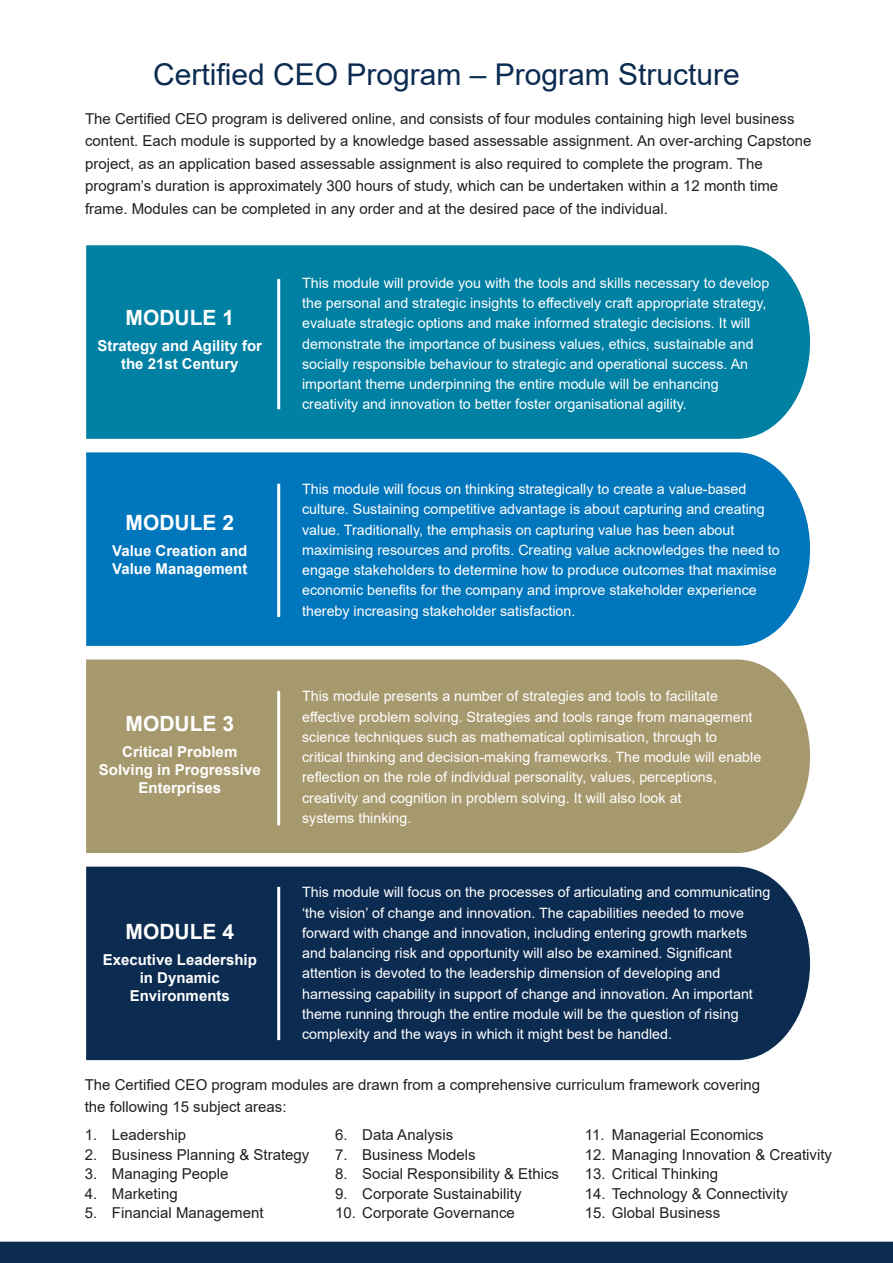
<style>
.page{position:relative;width:893px;height:1263px;background:#fff}
.page>*{position:absolute;margin:0;border:0;box-sizing:border-box;transform-origin:0 0}
.t1{font:30px "Arial";color:#0c2b51}
.t2{font:700 21px "Arial";color:#fff}
.t3{font:15px/22.5px "Arial";color:#231f20}
.t4{font:700 15px/18px "Arial";color:#fff;text-align:center}
.t5{font:14.25px/20.2px "Arial";color:#fff}
</style>
<div class="page">
<div style="left:86px;top:245px;width:724px;height:194px;background:#0080a3"></div>
<hr style="left:277px;top:279px;width:3px;height:130px;background:#fff">
<div style="left:86px;top:452px;width:724px;height:194px;background:#0076bc"></div>
<hr style="left:277px;top:484px;width:3px;height:133px;background:#fff">
<div style="left:86px;top:659px;width:724px;height:194px;background:#a7996e"></div>
<hr style="left:277px;top:691px;width:3px;height:134px;background:#fff">
<div style="left:86px;top:867px;width:724px;height:193px;background:#0c2b51"></div>
<hr style="left:277px;top:887px;width:3px;height:153px;background:#fff">
<div style="left:0;top:1242px;width:893px;height:21px;background:#0c2b51"></div>
<h1 class="t1" style="left:153px;top:54px;width:588px">Certified CEO Program – Program Structure</h1>
<p class="t3" style="left:85px;top:107px;width:728px">The Certified CEO program is delivered online, and consists of four modules containing high level business content. Each module is supported by a knowledge based assessable assignment. An over-arching Capstone project, as an application based assessable assignment is also required to complete the program. The program’s duration is approximately 300 hours of study, which can be undertaken within a 12 month time frame. Modules can be completed in any order and at the desired pace of the individual.</p>
<h2 class="t2" style="left:126px;top:303px;width:110px">MODULE 1</h2>
<p class="t4" style="left:98px;top:337px;width:166px">Strategy and Agility for the 21st Century</p>
<h2 class="t2" style="left:126px;top:507px;width:110px">MODULE 2</h2>
<p class="t4" style="left:112px;top:542px;width:137px;text-align:left">Value Creation and<br>Value Management</p>
<h2 class="t2" style="left:126px;top:708px;width:110px">MODULE 3</h2>
<p class="t4" style="left:99px;top:743px;width:163px">Critical Problem<br>Solving in Progressive<br>Enterprises</p>
<h2 class="t2" style="left:126px;top:916px;width:110px">MODULE 4</h2>
<p class="t4" style="left:103px;top:951px;width:156px">Executive Leadership in Dynamic<br>Environments</p>
<p class="t5" style="left:302px;top:273px;width:469px">This module will provide you with the tools and skills necessary to develop the personal and strategic insights to effectively craft appropriate strategy, evaluate strategic options and make informed strategic decisions. It will demonstrate the importance of business values, ethics, sustainable and socially responsible behaviour to strategic and operational success. An important theme underpinning the entire module will be enhancing creativity and innovation to better foster organisational agility.</p>
<p class="t5" style="left:302px;top:479px;width:479px">This module will focus on thinking strategically to create a value-based culture. Sustaining competitive advantage is about capturing and creating value. Traditionally, the emphasis on capturing value has been about maximising resources and profits. Creating value acknowledges the need to engage stakeholders to determine how to produce outcomes that maximise economic benefits for the company and improve stakeholder experience thereby increasing stakeholder satisfaction.</p>
<p class="t5" style="left:302px;top:686px;width:461px">This module presents a number of strategies and tools to facilitate effective problem solving. Strategies and tools range from management science techniques such as mathematical optimisation, through to<br>critical thinking and decision-making frameworks. The module will enable reflection on the role of individual personality, values, perceptions, creativity and cognition in problem solving. It will also look at<br>systems thinking.</p>
<p class="t5" style="left:302px;top:882px;width:470px">This module will focus on the processes of articulating and communicating ‘the vision’ of change and innovation. The capabilities needed to move forward with change and innovation, including entering growth markets and balancing risk and opportunity will also be examined. Significant attention is devoted to the leadership dimension of developing and harnessing capability in support of change and innovation. An important theme running through the entire module will be the question of rising complexity and the ways in which it might best be handled.</p>
<p class="t3" style="left:85px;top:1073px;width:677px">The Certified CEO program modules are drawn from a comprehensive curriculum framework covering the following 15 subject areas:</p>
<p class="t3" style="left:585px;top:1124px;width:180px">11. Managerial Economics</p>
<p class="t3" style="left:585px;top:1143px;width:249px">12. Managing Innovation &amp; Creativity</p>
<p class="t3" style="left:585px;top:1163px;width:135px">13. Critical Thinking</p>
<p class="t3" style="left:585px;top:1182px;width:204px">14. Technology &amp; Connectivity</p>
<p class="t3" style="left:585px;top:1202px;width:137px">15. Global Business</p>
<p class="t3" style="left:85px;top:1124px;width:103px">1. Leadership</p>
<p class="t3" style="left:85px;top:1143px;width:226px">2. Business Planning &amp; Strategy</p>
<p class="t3" style="left:85px;top:1163px;width:145px">3. Managing People</p>
<p class="t3" style="left:85px;top:1182px;width:94px">4. Marketing</p>
<p class="t3" style="left:85px;top:1202px;width:180px">5. Financial Management</p>
<p class="t3" style="left:335px;top:1124px;width:119px">6. Data Analysis</p>
<p class="t3" style="left:335px;top:1143px;width:142px">7. Business Models</p>
<p class="t3" style="left:335px;top:1163px;width:225px">8. Social Responsibility &amp; Ethics</p>
<p class="t3" style="left:335px;top:1182px;width:188px">9. Corporate Sustainability</p>
<p class="t3" style="left:335px;top:1202px;width:181px">10. Corporate Governance</p>
</div>
